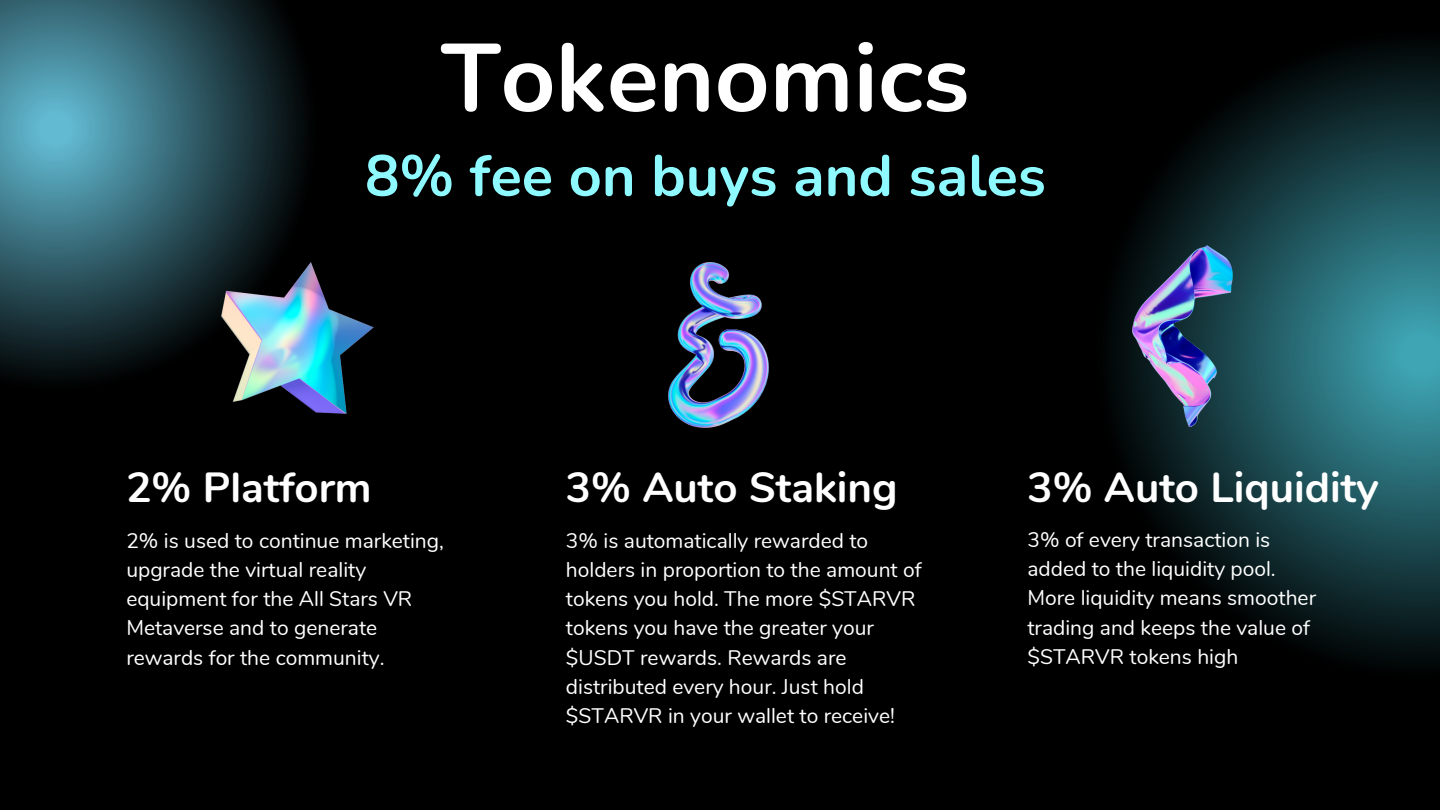
<style>
.page{position:relative;width:1440px;height:810px;background:#000}
.page>*{position:absolute;margin:0;border:0;box-sizing:border-box;transform-origin:0 0}
.t1{font:700 95.6px "Nunito";color:#fff}
.t2{font:700 57.6px "Nunito";color:#8ef9ff}
.t3{font:700 42.1px "Nunito";color:#fff}
.t4{font:21px/29.2px "Nunito";color:#fff}
</style>
<div class="page">
<svg style="left:1114px;top:48px;width:326px;height:613px"></svg>
<svg style="left:0;top:0;width:304px;height:377px;background:#2a515c"></svg>
<img style="left:222px;top:262px;width:152px;height:152px">
<img style="left:669px;top:262px;width:100px;height:165px">
<img style="left:1132px;top:245px;width:101px;height:182px">
<h1 class="t1" style="left:441px;top:14px;width:530px">Tokenomics</h1>
<h2 class="t2" style="left:365px;top:137px;width:682px">8% fee on buys and sales</h2>
<h3 class="t3" style="left:126px;top:459px;width:247px">2% Platform</h3>
<p class="t4" style="left:126px;top:526px;width:319px">2% is used to continue marketing, upgrade the virtual reality equipment for the All Stars VR<br>Metaverse and to generate rewards for the community.</p>
<h3 class="t3" style="left:566px;top:459px;width:333px">3% Auto Staking</h3>
<p class="t4" style="left:566px;top:526px;width:357px">3% is automatically rewarded to holders in proportion to the amount of tokens you hold. The more $STARVR tokens you have the greater your $USDT rewards. Rewards are distributed every hour. Just hold $STARVR in your wallet to receive!</p>
<h3 class="t3" style="left:1027px;top:459px;width:353px">3% Auto Liquidity</h3>
<p class="t4" style="left:1027px;top:525px;width:290px">3% of every transaction is added to the liquidity pool.<br>More liquidity means smoother trading and keeps the value of $STARVR tokens high</p>
</div>
